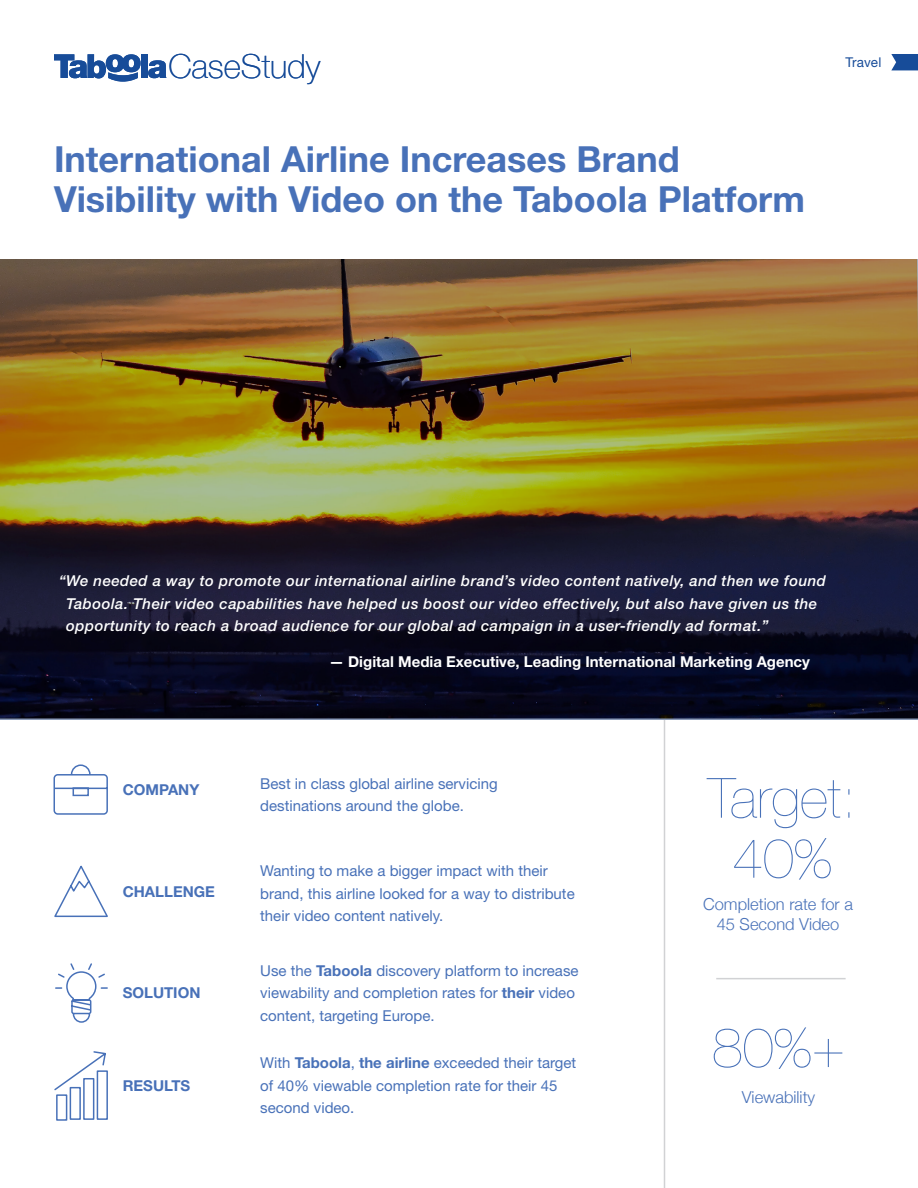
<style>
.page{position:relative;width:918px;height:1188px;background:#fff}
.page>*{position:absolute;margin:0;border:0;box-sizing:border-box;transform-origin:0 0}
.t1{font:200 55.5px/60px "Helvetica Neue LT Std";color:#4871b8;text-align:center}
.t2{font:700 36px "Helvetica Neue LT Std";color:#4871b8}
.t3{font:100 33px "Helvetica Neue";color:#174c99}
.t4{font:300 16.5px "Helvetica Neue";color:#4871b8}
.body_text{font:15px "Helvetica Neue LT Std";color:#4871b8}
.t5{font:italic 500 15px/22.5px "Helvetica Neue LT Std";letter-spacing:.03em;color:#fff}
.summary_txt{font:15px "Helvetica Neue LT Std";color:#4871b8}
.t6{font:700 15px "Helvetica Neue LT Std";color:#fff}
.title_2{font:700 15px "Helvetica Neue LT Std";color:#4871b8}
.t7{font:13.5px "Helvetica Neue LT Std";letter-spacing:.01em;color:#174c99}
.s1{font-weight:700}
</style>
<div class="page">
<svg style="left:891px;top:54px;width:27px;height:16px"></svg>
<div style="left:141px;top:54px;width:7px;height:24px;background:#174c99"></div>
<svg style="left:148px;top:60px;width:18px;height:18px"></svg>
<svg style="left:54px;top:54px;width:87px;height:28px"></svg>
<hr style="left:664px;top:720px;width:1px;height:468px;background:#d1d2d4">
<svg style="left:53px;top:764px;width:55px;height:51px"></svg>
<svg style="left:54px;top:865px;width:54px;height:53px"></svg>
<svg style="left:55px;top:963px;width:53px;height:60px"></svg>
<svg style="left:54px;top:1051px;width:54px;height:70px"></svg>
<hr style="left:716px;top:978px;width:130px;height:1px;background:#d1d2d4">
<svg style="left:0;top:259px;width:918px;height:461px;background:#5d4b29"></svg>
<h3 class="t3" style="left:168px;top:41px;width:153px">CaseStudy</h3>
<p class="t7" style="left:845px;top:54px;width:37px">Travel</p>
<p class="t2" style="left:54px;top:137px;width:627px">International Airline Increases Brand</p>
<p class="t2" style="left:54px;top:177px;width:752px">Visibility with Video on the Taboola Platform</p>
<p class="t5" style="left:66px;top:570px;width:761px;text-indent:-7px">“We needed a way to promote our international airline brand’s video content natively, and then we found<br>Taboola. Their video capabilities have helped us boost our video effectively, but also have given us the opportunity to reach a broad audience for our global ad campaign in a user-friendly ad format.”</p>
<p class="t6" style="left:329px;top:653px;width:482px">— Digital Media Executive, Leading International Marketing Agency</p>
<p class="title_2" style="left:123px;top:780px;width:78px">COMPANY</p>
<p class="title_2" style="left:123px;top:882px;width:94px">CHALLENGE</p>
<p class="title_2" style="left:123px;top:984px;width:79px">SOLUTION</p>
<p class="title_2" style="left:123px;top:1077px;width:69px">RESULTS</p>
<p class="summary_txt" style="left:260px;top:775px;width:239px">Best in class global airline servicing</p>
<p class="summary_txt" style="left:260px;top:797px;width:205px">destinations around the globe.</p>
<p class="body_text" style="left:260px;top:862px;width:289px">Wanting to make a bigger impact with their</p>
<p class="body_text" style="left:260px;top:885px;width:316px">brand, this airline looked for a way to distribute</p>
<p class="body_text" style="left:260px;top:907px;width:185px">their video content natively.</p>
<p class="body_text" style="left:260px;top:961px;width:320px">Use the <span class="s1">Taboola</span> discovery platform to increase</p>
<p class="body_text" style="left:260px;top:984px;width:316px">viewability and completion rates for <span class="s1">their</span> video</p>
<p class="body_text" style="left:260px;top:1006px;width:176px">content, targeting Europe.</p>
<p class="body_text" style="left:260px;top:1054px;width:317px">With <span class="s1">Taboola</span>, <span class="s1">the airline</span> exceeded their target</p>
<p class="body_text" style="left:260px;top:1076px;width:299px">of 40% viewable completion rate for their 45</p>
<p class="body_text" style="left:260px;top:1099px;width:96px">second video.</p>
<p class="t1" style="left:708px;top:768px;width:151px">Target:<br>40%</p>
<p class="t4" style="left:703px;top:891px;width:151px">Completion rate for a</p>
<p class="t4" style="left:717px;top:911px;width:124px">45 Second Video</p>
<p class="t1" style="left:712px;top:1017px;width:135px">80%+</p>
<p class="t4" style="left:742px;top:1084px;width:75px">Viewability</p>
</div>
